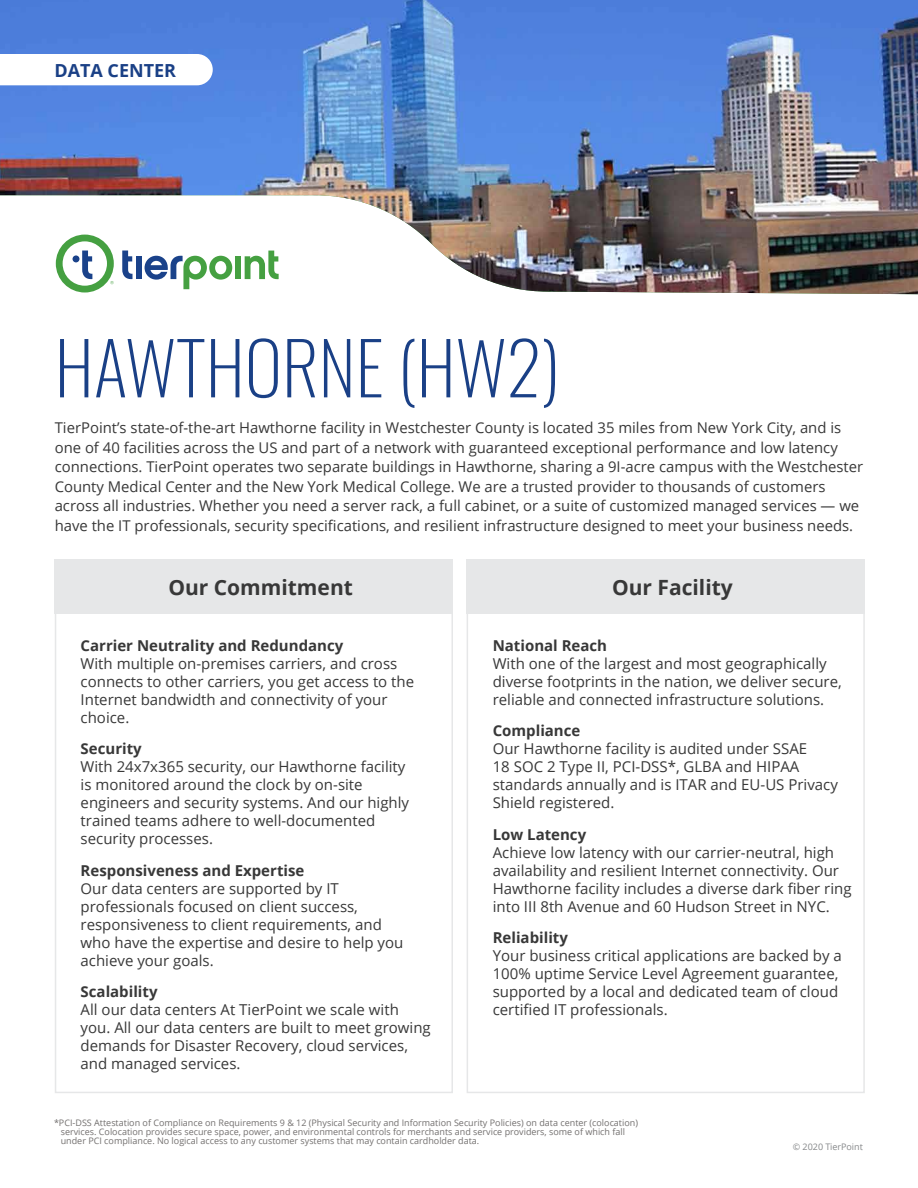
<style>
.page{position:relative;width:918px;height:1188px;background:#fff}
.page>*{position:absolute;margin:0;border:0;box-sizing:border-box;transform-origin:0 0}
.t1{font:200 72px "Oswald";color:#1a4086}
.t2{font:700 21px "Open Sans";color:#383838}
.t3{font:700 18px "Open Sans";color:#1a4086}
.t4{font:15px/18px "Open Sans";color:#383838}
.t5{font:700 15px "Open Sans";color:#383838}
.t6{font:14.85px/19.5px "Open Sans";color:#383838}
.t7{font:9px/9px "Open Sans";color:#73706f}
.t8{font:9px "Open Sans";color:#86888a}
</style>
<div class="page">
<img style="left:0;top:0;width:918px;height:294px">
<svg style="left:0;top:54px;width:213px;height:31px"></svg>
<svg style="left:122px;top:251px;width:11px;height:29px"></svg>
<div style="left:136px;top:256px;width:6px;height:23px;background:#1a428a"></div>
<svg style="left:145px;top:255px;width:87px;height:34px"></svg>
<div style="left:235px;top:256px;width:6px;height:23px;background:#45a041"></div>
<svg style="left:245px;top:251px;width:34px;height:29px"></svg>
<svg style="left:56px;top:235px;width:58px;height:58px"></svg>
<div style="left:55px;top:559px;width:398px;height:55px;background:#e6e7e8"></div>
<div style="left:467px;top:559px;width:398px;height:55px;background:#e6e7e8"></div>
<div style="left:55px;top:559px;width:398px;height:534px;border:2px solid #e6e7e8"></div>
<div style="left:467px;top:559px;width:398px;height:534px;border:2px solid #e6e7e8"></div>
<p class="t3" style="left:54px;top:57px;width:123px">DATA CENTER</p>
<h1 class="t1" style="left:55px;top:304px;width:507px">HAWTHORNE (HW2)</h1>
<p class="t6" style="left:55px;top:418px;width:810px">TierPoint’s state-of-the-art Hawthorne facility in Westchester County is located 35 miles from New York City, and is one of 40 facilities across the US and part of a network with guaranteed exceptional performance and low latency connections. TierPoint operates two separate buildings in Hawthorne, sharing a 9I-acre campus with the Westchester County Medical Center and the New York Medical College. We are a trusted provider to thousands of customers across all industries. Whether you need a server rack, a full cabinet, or a suite of customized managed services — we have the IT professionals, security specifications, and resilient infrastructure designed to meet your business needs.</p>
<h2 class="t2" style="left:168px;top:572px;width:186px">Our Commitment</h2>
<h2 class="t2" style="left:612px;top:572px;width:122px">Our Facility</h2>
<p class="t5" style="left:81px;top:635px;width:264px">Carrier Neutrality and Redundancy</p>
<p class="t4" style="left:81px;top:654px;width:335px">With multiple on-premises carriers, and cross connects to other carriers, you get access to the Internet bandwidth and connectivity of your choice.</p>
<p class="t5" style="left:81px;top:738px;width:63px">Security</p>
<p class="t4" style="left:81px;top:757px;width:330px">With 24x7x365 security, our Hawthorne facility is monitored around the clock by on-site engineers and security systems. And our highly trained teams adhere to well-documented security processes.</p>
<p class="t5" style="left:81px;top:860px;width:225px">Responsiveness and Expertise</p>
<p class="t4" style="left:81px;top:879px;width:324px">Our data centers are supported by IT professionals focused on client success, responsiveness to client requirements, and who have the expertise and desire to help you achieve your goals.</p>
<p class="t5" style="left:81px;top:981px;width:78px">Scalability</p>
<p class="t4" style="left:81px;top:1000px;width:352px">All our data centers At TierPoint we scale with you. All our data centers are built to meet growing demands for Disaster Recovery, cloud services, and managed services.</p>
<p class="t5" style="left:493px;top:635px;width:116px">National Reach</p>
<p class="t4" style="left:493px;top:654px;width:351px">With one of the largest and most geographically diverse footprints in the nation, we deliver secure, reliable and connected infrastructure solutions.</p>
<p class="t5" style="left:493px;top:720px;width:89px">Compliance</p>
<p class="t4" style="left:493px;top:739px;width:347px">Our Hawthorne facility is audited under SSAE<br>18 SOC 2 Type II, PCI-DSS*, GLBA and HIPAA standards annually and is ITAR and EU-US Privacy Shield registered.</p>
<p class="t5" style="left:493px;top:824px;width:95px">Low Latency</p>
<p class="t4" style="left:493px;top:843px;width:360px">Achieve low latency with our carrier-neutral, high availability and resilient Internet connectivity. Our Hawthorne facility includes a diverse dark fiber ring into III 8th Avenue and 60 Hudson Street in NYC.</p>
<p class="t5" style="left:493px;top:927px;width:77px">Reliability</p>
<p class="t4" style="left:493px;top:946px;width:351px">Your business critical applications are backed by a 100% uptime Service Level Agreement guarantee, supported by a local and dedicated team of cloud certified IT professionals.</p>
<p class="t7" style="left:61px;top:1118px;width:579px;text-indent:-7px">*PCI-DSS Attestation of Compliance on Requirements 9 &amp; 12 (Physical Security and Information Security Policies) on data center (colocation) services. Colocation provides secure space, power, and environmental controls for merchants and service providers, some of which fall under PCI compliance. No logical access to any customer systems that may contain cardholder data.</p>
<p class="t8" style="left:793px;top:1141px;width:72px">© 2020 TierPoint</p>
</div>
